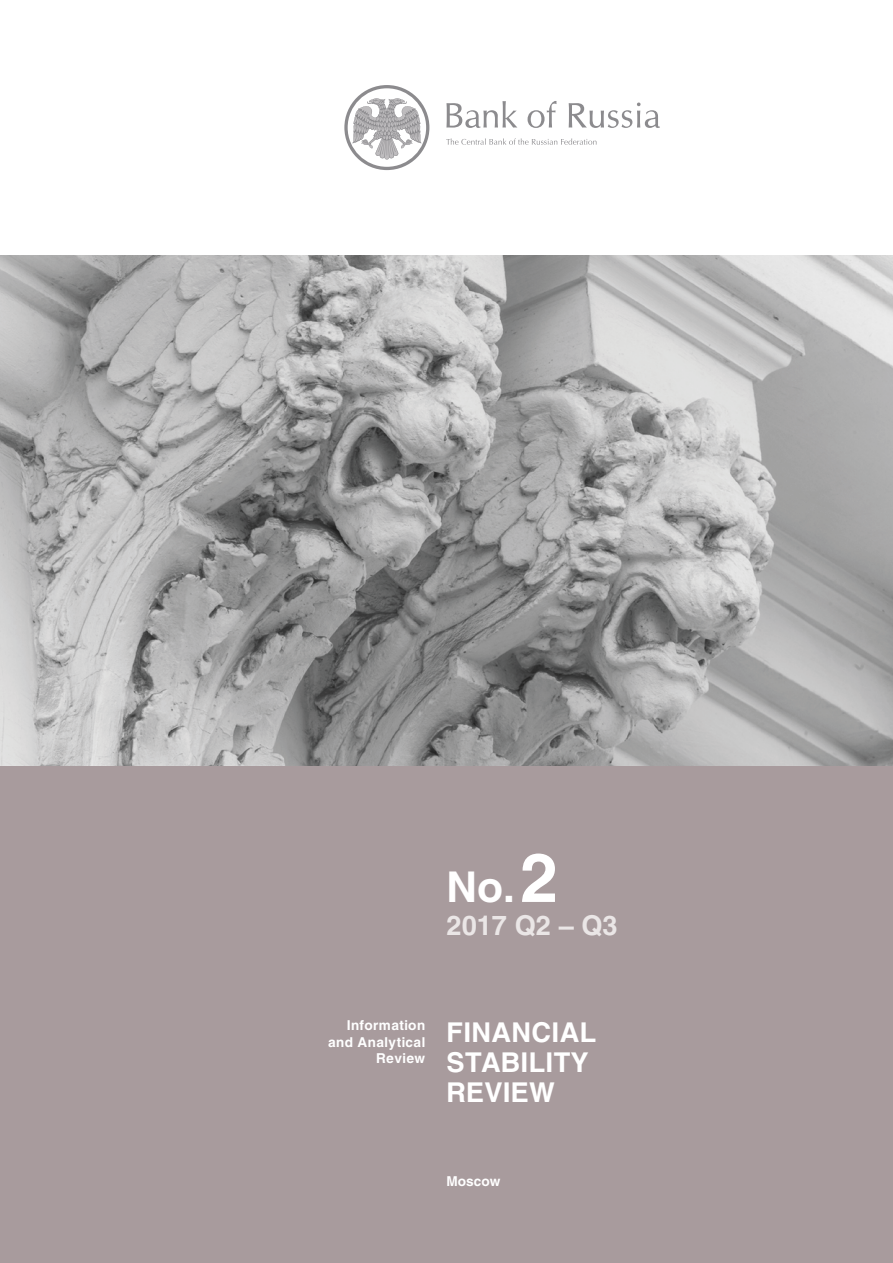
<style>
.page{position:relative;width:893px;height:1263px;background:#fff}
.page>*{position:absolute;margin:0;border:0;box-sizing:border-box;transform-origin:0 0}
.t1{font:700 42px "Helios";color:#fff}
.t2{font:700 27px/30px "Helios";letter-spacing:.01em;color:#fff}
.t3{font:700 27px "Helios";color:#eae6e6}
.t4{font:700 13.5px/16.2px "Helios";letter-spacing:.03em;color:#fff;text-align:right}
.s1{font-size:67.5px}
</style>
<div class="page">
<div style="left:0;top:765px;width:893px;height:498px;background:#a89b9d"></div>
<img style="left:0;top:255px;width:893px;height:510px">
<svg style="left:446px;top:101px;width:71px;height:27px"></svg>
<svg style="left:528px;top:101px;width:28px;height:27px"></svg>
<svg style="left:569px;top:103px;width:91px;height:25px"></svg>
<svg style="left:344px;top:85px;width:85px;height:85px"></svg>
<svg style="left:446px;top:138px;width:150px;height:7px"></svg>
<p class="t1" style="left:446px;top:860px;width:113px">No.<span class="s1">2</span></p>
<p class="t3" style="left:446px;top:908px;width:173px">2017 Q2 – Q3</p>
<p class="t4" style="left:328px;top:1017px;width:99px">Information and Analytical<br>Review</p>
<p class="t2" style="left:447px;top:1016px;width:151px">FINANCIAL<br>STABILITY<br>REVIEW</p>
<p class="t4" style="left:446px;top:1173px;width:55px">Moscow</p>
</div>
